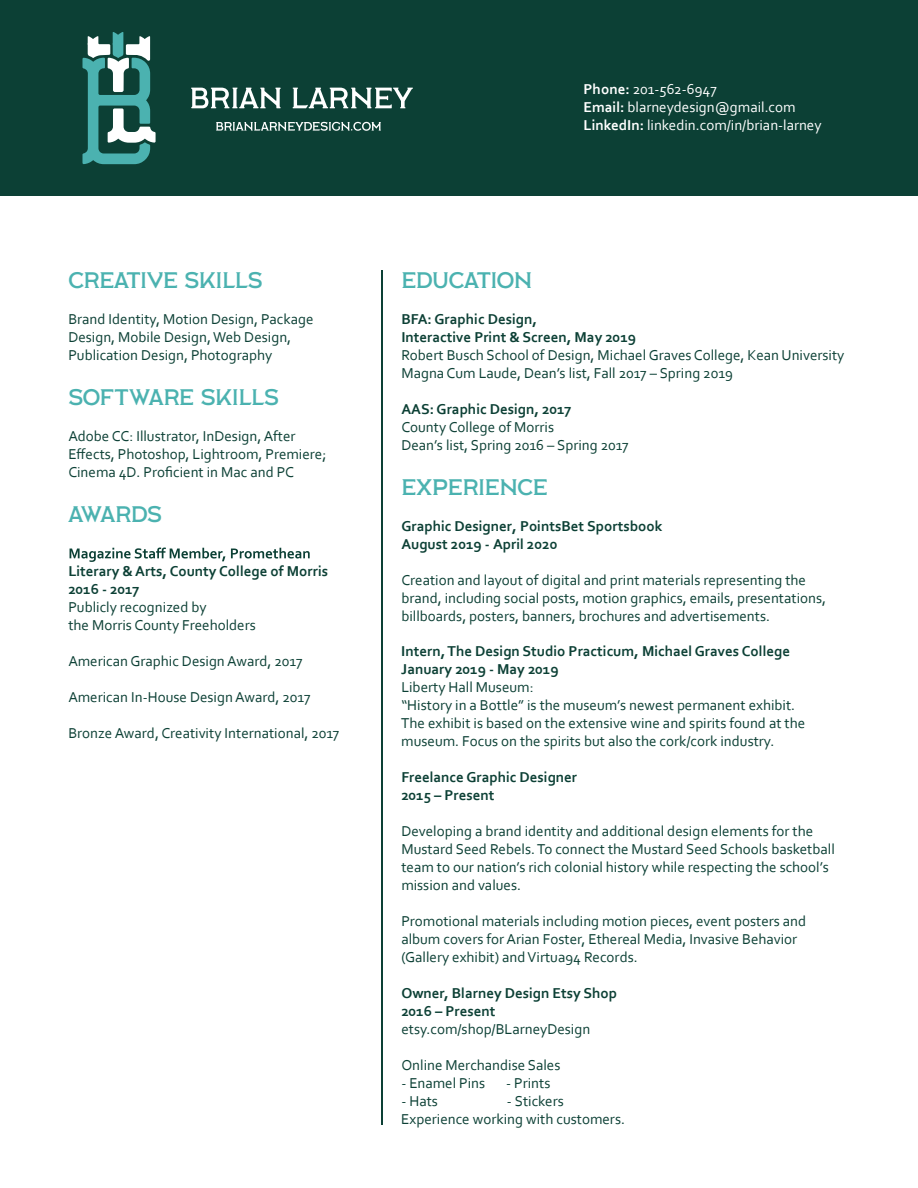
<style>
.page{position:relative;width:918px;height:1188px;background:#fff}
.page>*{position:absolute;margin:0;border:0;box-sizing:border-box;transform-origin:0 0}
.t1{font:22.5px "Labor Union";color:#4bb2b0}
.t2{font:15px/18px "Corbel";color:#0c4035}
.t3{font:700 15px/18px "Corbel";color:#0c4035}
.t4{font:15px/18px "Corbel";color:#fff}
.s1{font-weight:700}
</style>
<div class="page">
<div style="left:0;top:0;width:918px;height:196px;background:#0c4035"></div>
<svg style="left:82px;top:32px;width:74px;height:132px"></svg>
<svg style="left:191px;top:88px;width:90px;height:20px"></svg>
<svg style="left:293px;top:88px;width:120px;height:20px"></svg>
<svg style="left:216px;top:122px;width:165px;height:9px"></svg>
<hr style="left:381px;top:270px;width:2px;height:854px;background:#0c4035">
<svg style="left:70px;top:548px;width:240px;height:14px"></svg>
<h1 class="t1" style="left:68px;top:267px;width:196px">CREATIVE SKILLS</h1>
<p class="t2" style="left:68px;top:310px;width:247px">Brand Identity, Motion Design, Package<br>Design, Mobile Design,Web Design,<br>Publication Design, Photography</p>
<h1 class="t1" style="left:68px;top:384px;width:212px">SOFTWARE SKILLS</h1>
<p class="t2" style="left:68px;top:427px;width:260px">Adobe CC: Illustrator, InDesign, After<br>Effects, Photoshop, Lightroom, Premiere;<br>Cinema 4D. Proficient in Mac and PC</p>
<h1 class="t1" style="left:68px;top:501px;width:95px">AWARDS</h1>
<p class="t3" style="left:68px;top:562px;width:261px">Literary &amp; Arts, County College of Morris<br>2016 - 2017</p>
<p class="t2" style="left:68px;top:598px;width:189px">Publicly recognized by<br>the Morris County Freeholders</p>
<p class="t2" style="left:68px;top:652px;width:236px">American Graphic Design Award, 2017</p>
<p class="t2" style="left:68px;top:688px;width:244px">American In-House Design Award, 2017</p>
<p class="t2" style="left:68px;top:724px;width:273px">Bronze Award, Creativity International, 2017</p>
<p class="t4" style="left:584px;top:80px;width:239px"><span class="s1">Phone:</span> 201-562-6947<br><span class="s1">Email:</span> blarneydesign@gmail.com<br><span class="s1">LinkedIn:</span> linkedin.com/in/brian-larney</p>
<h1 class="t1" style="left:401px;top:267px;width:132px">EDUCATION</h1>
<p class="t3" style="left:401px;top:310px;width:236px">BFA: Graphic Design,<br>Interactive Print &amp; Screen, May 2019</p>
<p class="t2" style="left:401px;top:346px;width:445px">Robert Busch School of Design, Michael Graves College, Kean University<br>Magna Cum Laude, Dean’s list, Fall 2017 – Spring 2019</p>
<p class="t3" style="left:401px;top:400px;width:172px">AAS: Graphic Design, 2017</p>
<p class="t2" style="left:401px;top:418px;width:229px">County College of Morris<br>Dean’s list, Spring 2016 – Spring 2017</p>
<h1 class="t1" style="left:401px;top:474px;width:148px">EXPERIENCE</h1>
<p class="t3" style="left:401px;top:517px;width:263px">Graphic Designer, PointsBet Sportsbook<br>August 2019 - April 2020</p>
<p class="t2" style="left:401px;top:571px;width:426px">Creation and layout of digital and print materials representing the brand, including social posts, motion graphics, emails, presentations, billboards, posters, banners, brochures and advertisements.</p>
<p class="t3" style="left:401px;top:642px;width:390px">Intern,The Design Studio Practicum, Michael Graves College<br>January 2019 - May 2019</p>
<p class="t2" style="left:401px;top:678px;width:405px">Liberty Hall Museum:<br>“History in a Bottle” is the museum’s newest permanent exhibit.<br>The exhibit is based on the extensive wine and spirits found at the museum. Focus on the spirits but also the cork/cork industry.</p>
<p class="t3" style="left:401px;top:768px;width:177px">Freelance Graphic Designer<br>2015 – Present</p>
<p class="t2" style="left:401px;top:822px;width:435px">Developing a brand identity and additional design elements for the Mustard Seed Rebels.To connect the Mustard Seed Schools basketball team to our nation’s rich colonial history while respecting the school’s mission and values.</p>
<p class="t2" style="left:401px;top:912px;width:406px">Promotional materials including motion pieces, event posters and album covers for Arian Foster, Ethereal Media, Invasive Behavior (Gallery exhibit) andVirtua94 Records.</p>
<p class="t3" style="left:401px;top:984px;width:217px">Owner, Blarney Design Etsy Shop<br>2016 – Present</p>
<p class="t2" style="left:401px;top:1020px;width:190px">etsy.com/shop/BLarneyDesign</p>
<p class="t2" style="left:401px;top:1056px;width:161px">Online Merchandise Sales</p>
<p class="t2" style="left:401px;top:1074px;width:85px">- Enamel Pins</p>
<p class="t2" style="left:506px;top:1074px;width:46px">- Prints</p>
<p class="t2" style="left:401px;top:1092px;width:38px">- Hats</p>
<p class="t2" style="left:401px;top:1092px;width:225px;text-indent:106px">- Stickers<br>Experience working with customers.</p>
</div>
